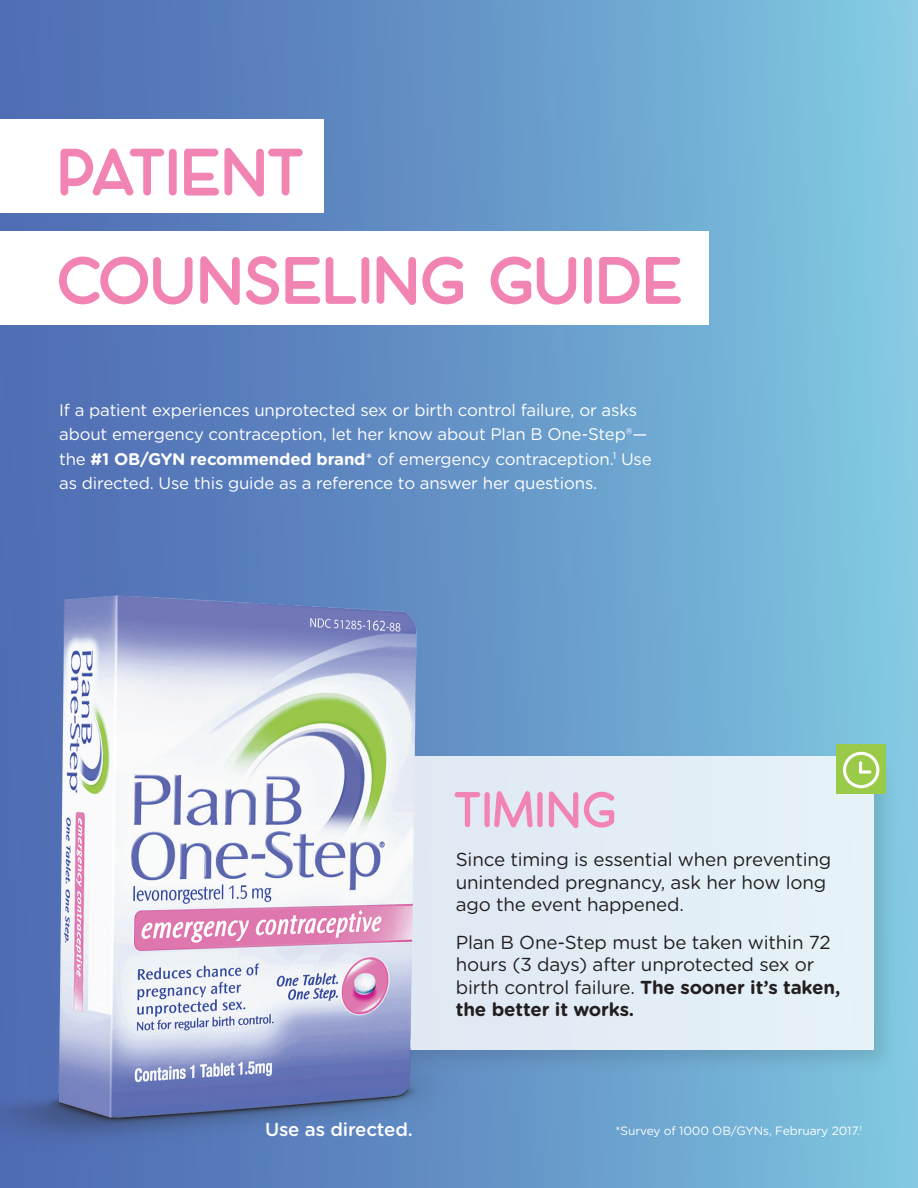
<style>
.page{position:relative;width:918px;height:1188px;background:#fff}
.page>*{position:absolute;margin:0;border:0;box-sizing:border-box;transform-origin:0 0}
.t1{font:18.75px/22.5px "Gotham Rounded";letter-spacing:-.01em;color:#231f20}
.t2{font:500 18.75px "Gotham Rounded";letter-spacing:-.01em;color:#fff}
.t3{font:16.8px/24.6px "Gotham Rounded";letter-spacing:-.01em;color:#fff}
.t4{font:12px "Gotham Rounded";letter-spacing:-.01em;color:#fff}
.s1{font-weight:700}
</style>
<div class="page">
<div style="left:0;top:0;width:918px;height:1188px;background:linear-gradient(to right,#4e67b1,#80c6e0)"></div>
<div style="left:0;top:119px;width:324px;height:93px;background:#fff"></div>
<div style="left:0;top:231px;width:708px;height:93px;background:#fff"></div>
<svg style="left:57px;top:148px;width:110px;height:74px"></svg>
<div style="left:169px;top:149px;width:8px;height:47px;border:6px solid #f284b4"></div>
<svg style="left:184px;top:147px;width:119px;height:50px"></svg>
<svg style="left:59px;top:256px;width:297px;height:49px"></svg>
<div style="left:362px;top:257px;width:7px;height:47px;border:6px solid #f284b4"></div>
<svg style="left:376px;top:256px;width:87px;height:49px"></svg>
<svg style="left:490px;top:256px;width:87px;height:49px"></svg>
<div style="left:584px;top:257px;width:8px;height:47px;border:6px solid #f284b4"></div>
<svg style="left:599px;top:257px;width:82px;height:47px"></svg>
<div style="left:337px;top:749px;width:562px;height:326px;background:#231f20;opacity:.17"></div>
<div style="left:344px;top:757px;width:530px;height:293px;background:#e3eef6"></div>
<svg style="left:477px;top:792px;width:4px;height:6px"></svg>
<div style="left:484px;top:792px;width:6px;height:35px;border:4px solid #f284b4"></div>
<svg style="left:494px;top:791px;width:39px;height:37px"></svg>
<div style="left:537px;top:792px;width:6px;height:35px;border:4px solid #f284b4"></div>
<svg style="left:548px;top:791px;width:67px;height:37px"></svg>
<div style="left:837px;top:745px;width:49px;height:49px;background:#9acb48"></div>
<svg style="left:843px;top:752px;width:36px;height:36px"></svg>
<img style="left:0;top:550px;width:477px;height:619px">
<p class="t3" style="left:59px;top:397px;width:594px">If a patient experiences unprotected sex or birth control failure, or asks about emergency contraception, let her know about Plan B One-Step®— the <span class="s1">#1 OB/GYN recommended brand</span>* of emergency contraception.<sup>1</sup> Use as directed. Use this guide as a reference to answer her questions.</p>
<p class="t1" style="left:456px;top:847px;width:377px">Since timing is essential when preventing unintended pregnancy, ask her how long ago the event happened.</p>
<p class="t1" style="left:456px;top:930px;width:386px">Plan B One-Step must be taken within 72 hours (3 days) after unprotected sex or birth control failure. <span class="s1">The sooner it’s taken, the better it works.</span></p>
<p class="t2" style="left:265px;top:1116px;width:149px">Use as directed.</p>
<p class="t4" style="left:616px;top:1122px;width:248px">*Survey of 1000 OB/GYNs, February 2017.<sup>1</sup></p>
</div>
